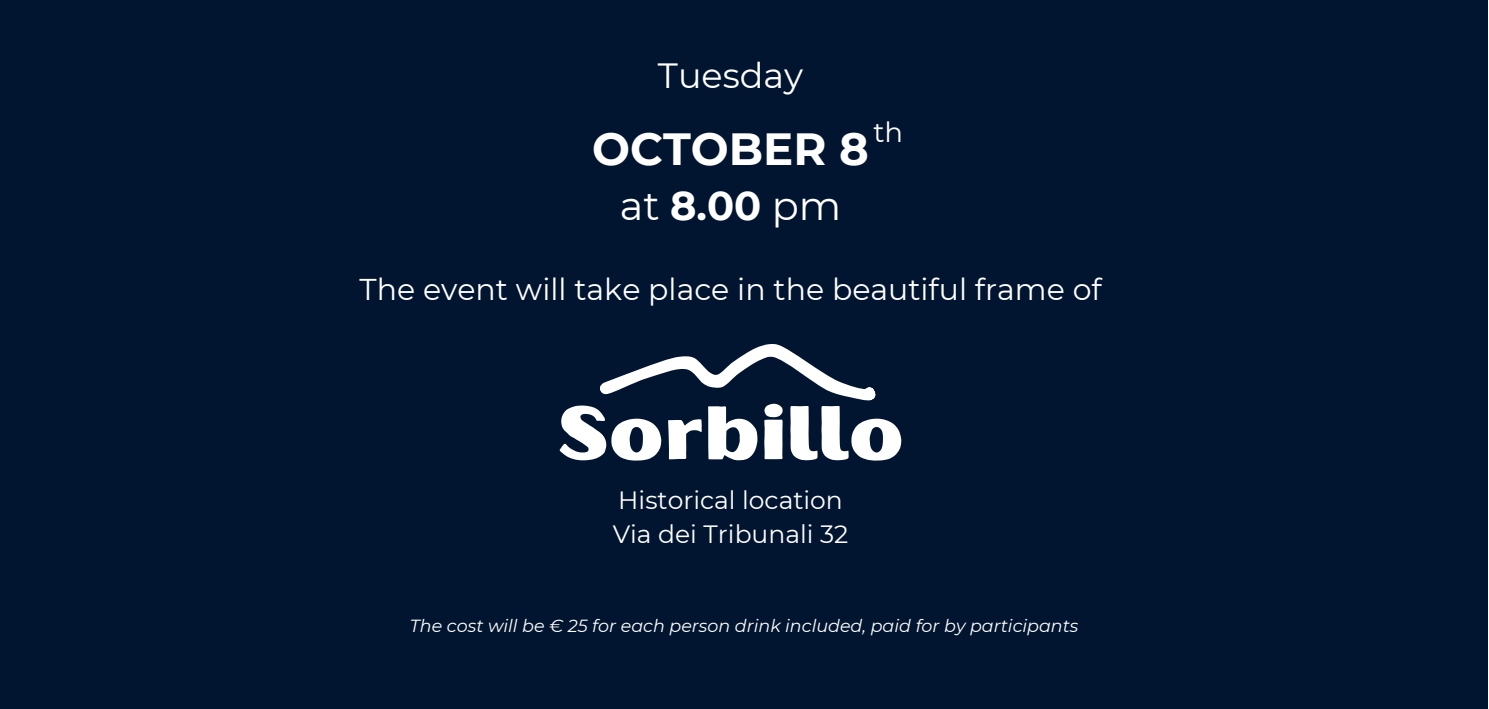
<style>
.page{position:relative;width:1489px;height:709px;background:#fff}
.page>*{position:absolute;margin:0;border:0;box-sizing:border-box;transform-origin:0 0}
.t1{font:75px "Oilvare Base";letter-spacing:-.015em;color:#fff}
.t2{font:700 45px "Montserrat";color:#fff}
.t3{font:40px "Montserrat";color:#fff}
.t4{font:35px "Montserrat";color:#fff}
.t5{font:30px "Montserrat";color:#fff}
.t6{font:27.5px "Montserrat";color:#fff}
.t7{font:25px/33.8px "Montserrat";color:#fff}
.t8{font:italic 17.5px "Montserrat";color:#fff}
.s1{font-weight:700}
</style>
<div class="page">
<div style="left:0;top:1px;width:1488px;height:708px;background:#011530"></div>
<svg style="left:600px;top:343px;width:275px;height:58px"></svg>
<h3 class="t4" style="left:658px;top:51px;width:147px">Tuesday</h3>
<h2 class="t2" style="left:592px;top:116px;width:278px">OCTOBER 8</h2>
<h3 class="t6" style="left:873px;top:113px;width:31px">th</h3>
<h3 class="t3" style="left:620px;top:178px;width:223px">at <span class="s1">8.00</span> pm</h3>
<h3 class="t5" style="left:360px;top:269px;width:743px">The event will take place in the beautiful frame of</h3>
<h1 class="t1" style="left:557px;top:369px;width:349px">Sorbillo</h1>
<h3 class="t7" style="left:613px;top:482px;width:237px">Historical location<br>Via dei Tribunali 32</h3>
<p class="t8" style="left:410px;top:614px;width:670px">The cost will be € 25 for each person drink included, paid for by participants</p>
</div>
